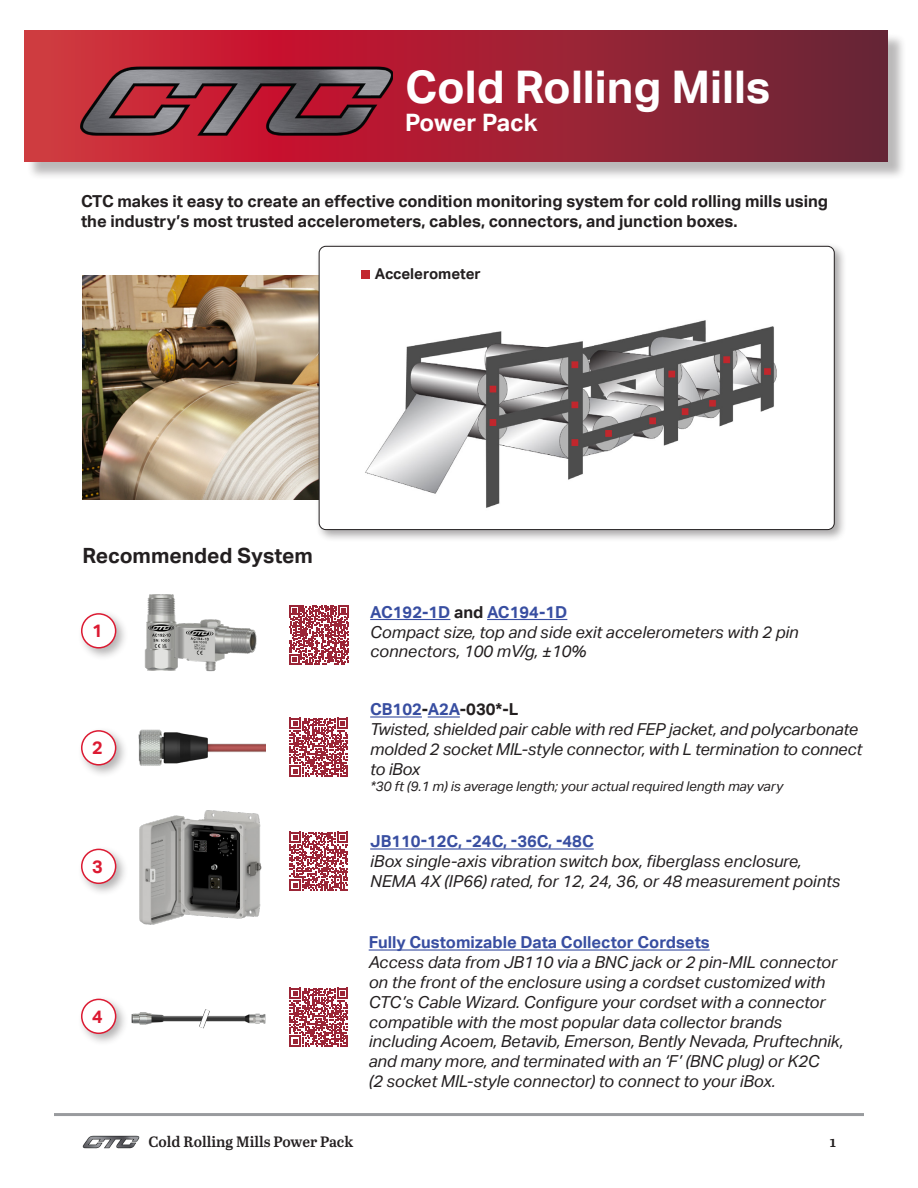
<style>
.page{position:relative;width:918px;height:1188px;background:#fff}
.page>*{position:absolute;margin:0;border:0;box-sizing:border-box;transform-origin:0 0}
.t1{font:700 45px "Aktiv Grotesk";color:#fff}
.t2{font:700 24px "Aktiv Grotesk";letter-spacing:-.01em;color:#fff}
.t3{font:700 21px "Aktiv Grotesk";color:#231f20}
.t4{font:700 18px "Aktiv Grotesk";color:#dc1a32}
.t5{font:italic 16.5px/19.8px "Aktiv Grotesk";color:#231f20}
.t6{font:700 16.5px/19.8px "Aktiv Grotesk";color:#231f20}
.t7{font:700 16.5px "Aktiv Grotesk";color:#384ea1}
.t8{font:600 15px "Abril Text";color:#231f20}
.t9{font:700 15px "Aktiv Grotesk";color:#231f20}
.t10{font:italic 13.5px "Aktiv Grotesk";color:#231f20}
.s1{color:#231f20}
</style>
<div class="page">
<hr style="left:54px;top:1113px;width:810px;height:3px;background:#999b9e">
<div style="left:26px;top:33px;width:881px;height:148px;background:#231f20;opacity:.31"></div>
<svg style="left:24px;top:30px;width:864px;height:132px;background:#9b2435"></svg>
<img style="left:80px;top:57px;width:313px;height:94px">
<img style="left:82px;top:1135px;width:58px;height:14px">
<img style="left:82px;top:276px;width:233px;height:224px">
<img style="left:144px;top:594px;width:26px;height:77px">
<hr style="left:370px;top:619px;width:80px;height:1px;background:#384ea1">
<hr style="left:487px;top:619px;width:80px;height:1px;background:#384ea1">
<div style="left:78px;top:610px;width:51px;height:51px;background:#231f20;opacity:.34"></div>
<div style="left:82px;top:614px;width:34px;height:34px;background:#fff;border-radius:50%"></div>
<div style="left:81px;top:613px;width:35px;height:36px;border:2px solid #dc1a32;border-radius:50%"></div>
<svg style="left:289px;top:605px;width:60px;height:60px"></svg>
<img style="left:170px;top:594px;width:87px;height:78px">
<hr style="left:370px;top:848px;width:224px;height:2px;background:#384ea1">
<div style="left:78px;top:846px;width:51px;height:50px;background:#231f20;opacity:.34"></div>
<div style="left:82px;top:849px;width:34px;height:34px;background:#fff;border-radius:50%"></div>
<div style="left:81px;top:849px;width:35px;height:35px;border:2px solid #dc1a32;border-radius:50%"></div>
<img style="left:117px;top:810px;width:145px;height:115px">
<svg style="left:290px;top:832px;width:58px;height:59px"></svg>
<hr style="left:370px;top:716px;width:52px;height:2px;background:#384ea1">
<hr style="left:428px;top:716px;width:32px;height:2px;background:#384ea1">
<div style="left:78px;top:727px;width:51px;height:51px;background:#231f20;opacity:.34"></div>
<div style="left:82px;top:731px;width:34px;height:34px;background:#fff;border-radius:50%"></div>
<div style="left:81px;top:730px;width:35px;height:36px;border:2px solid #dc1a32;border-radius:50%"></div>
<img style="left:138px;top:729px;width:127px;height:37px">
<svg style="left:290px;top:718px;width:58px;height:59px"></svg>
<div style="left:315px;top:243px;width:532px;height:300px;background:#231f20;opacity:.4"></div>
<div style="left:319px;top:246px;width:515px;height:284px;background:#fff;border-radius:7px"></div>
<div style="left:319px;top:246px;width:515px;height:284px;border:1px solid #231f20;border-radius:7px"></div>
<div style="left:361px;top:270px;width:9px;height:9px;background:#c2262e"></div>
<img style="left:365px;top:320px;width:412px;height:188px">
<div style="left:78px;top:996px;width:51px;height:50px;background:#231f20;opacity:.34"></div>
<div style="left:82px;top:999px;width:34px;height:34px;background:#fff;border-radius:50%"></div>
<div style="left:81px;top:999px;width:35px;height:35px;border:2px solid #dc1a32;border-radius:50%"></div>
<img style="left:120px;top:996px;width:146px;height:50px">
<svg style="left:290px;top:988px;width:58px;height:59px"></svg>
<hr style="left:369px;top:949px;width:341px;height:2px;background:#384ea1">
<p class="t1" style="left:405px;top:61px;width:367px">Cold Rolling Mills</p>
<p class="t2" style="left:405px;top:109px;width:134px">Power Pack</p>
<p class="t6" style="left:81px;top:191px;width:749px">CTC makes it easy to create an effective condition monitoring system for cold rolling mills using the industry’s most trusted accelerometers, cables, connectors, and junction boxes.</p>
<p class="t9" style="left:375px;top:265px;width:107px">Accelerometer</p>
<p class="t3" style="left:82px;top:544px;width:232px">Recommended System</p>
<p class="t4" style="left:92px;top:621px;width:12px">1</p>
<p class="t4" style="left:92px;top:738px;width:12px">2</p>
<p class="t4" style="left:92px;top:856px;width:12px">3</p>
<p class="t4" style="left:92px;top:1006px;width:12px">4</p>
<p class="t7" style="left:370px;top:603px;width:199px">AC192-1D <span class="s1">and</span> AC194-1D</p>
<p class="t5" style="left:370px;top:622px;width:430px">Compact size, top and side exit accelerometers with 2 pin connectors, 100 mV/g, ±10%</p>
<p class="t7" style="left:370px;top:700px;width:150px">CB102<span class="s1">-</span>A2A<span class="s1">-030*-L</span></p>
<p class="t5" style="left:370px;top:720px;width:494px">Twisted, shielded pair cable with red FEP jacket, and polycarbonate molded 2 socket MIL-style connector, with L termination to connect to iBox</p>
<p class="t10" style="left:370px;top:778px;width:414px">*30 ft (9.1 m) is average length; your actual required length may vary</p>
<p class="t7" style="left:370px;top:832px;width:225px">JB110-12C, -24C, -36C, -48C</p>
<p class="t5" style="left:370px;top:852px;width:433px">iBox single-axis vibration switch box, fiberglass enclosure,</p>
<p class="t5" style="left:370px;top:871px;width:472px">NEMA 4X (IP66) rated, for 12, 24, 36, or 48 measurement points</p>
<p class="t7" style="left:369px;top:933px;width:343px">Fully Customizable Data Collector Cordsets</p>
<p class="t5" style="left:369px;top:953px;width:476px">Access data from JB110 via a BNC jack or 2 pin-MIL connector on the front of the enclosure using a cordset customized with CTC’s Cable Wizard. Configure your cordset with a connector compatible with the most popular data collector brands including Acoem, Betavib, Emerson, Bently Nevada, Pruftechnik, and many more, and terminated with an ‘F’ (BNC plug) or K2C</p>
<p class="t5" style="left:369px;top:1071px;width:408px">(2 socket MIL-style connector) to connect to your iBox.</p>
<p class="t8" style="left:149px;top:1131px;width:206px">Cold Rolling Mills Power Pack</p>
<p class="t8" style="left:829px;top:1131px;width:8px">1</p>
</div>
